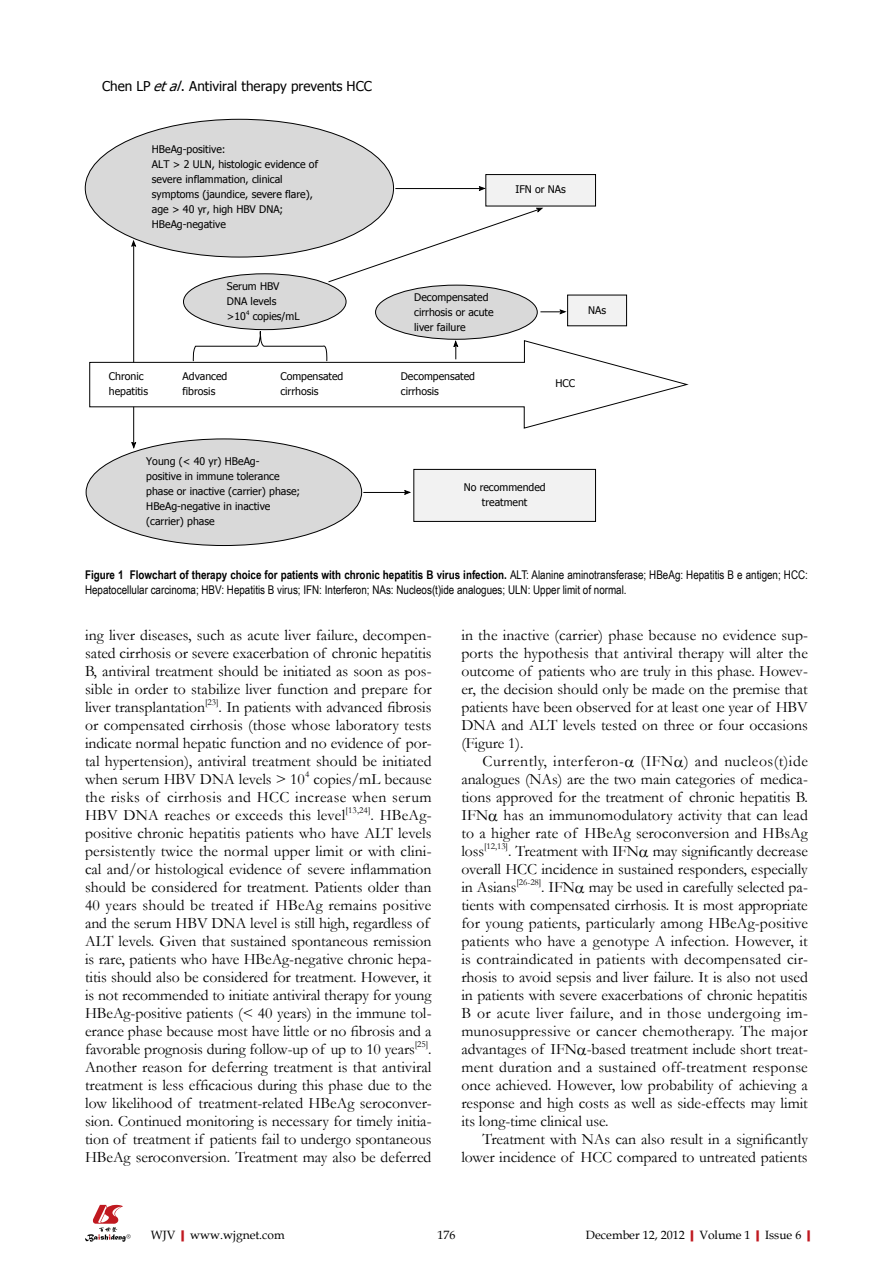
<style>
.page{position:relative;width:893px;height:1263px;background:#fff}
.page>*{position:absolute;margin:0;border:0;box-sizing:border-box;transform-origin:0 0}
.t1{font:15.75px/18px "Garamond";letter-spacing:-.005em;color:#000;text-align:justify}
.t2{font:13.5px "Tahoma";color:#000}
.t3{font:12px/15px "Arial Narrow";color:#000}
.t4{font:12px "Book Antiqua";color:#000}
.t5{font:10.5px/15px "Tahoma";color:#000}
.t6{font:9.15px "Garamond";letter-spacing:-.005em;color:#000}
.t7{font:6.15px "Tahoma";color:#000}
.s1{font-style:italic}
.s2{font-weight:700}
.s3{font-weight:700;color:#c01920}
</style>
<div class="page">
<svg style="left:85px;top:1205px;width:46px;height:37px"></svg>
<svg style="left:131px;top:442px;width:5px;height:6px"></svg>
<hr style="left:133px;top:244px;width:1px;height:200px;background:#000">
<svg style="left:131px;top:241px;width:5px;height:6px"></svg>
<svg style="left:89px;top:340px;width:599px;height:89px"></svg>
<div style="left:486px;top:175px;width:109px;height:31px;background:#f2f2f2"></div>
<div style="left:486px;top:174px;width:110px;height:32px;border:1px solid #000"></div>
<div style="left:568px;top:295px;width:59px;height:31px;background:#f2f2f2"></div>
<div style="left:567px;top:295px;width:60px;height:31px;border:1px solid #000"></div>
<div style="left:85px;top:119px;width:309px;height:138px;background:#d9d9d9;border-radius:50%"></div>
<div style="left:183px;top:274px;width:163px;height:56px;background:#d9d9d9;border-radius:50%"></div>
<div style="left:183px;top:274px;width:163px;height:56px;border:1px solid #000;border-radius:50%"></div>
<div style="left:376px;top:285px;width:161px;height:54px;background:#d9d9d9;border-radius:50%"></div>
<div style="left:375px;top:285px;width:162px;height:54px;border:1px solid #000;border-radius:50%"></div>
<div style="left:86px;top:439px;width:276px;height:106px;background:#d9d9d9;border-radius:50%"></div>
<div style="left:414px;top:469px;width:181px;height:52px;background:#f2f2f2"></div>
<div style="left:414px;top:469px;width:182px;height:53px;border:1px solid #000"></div>
<svg style="left:479px;top:186px;width:6px;height:5px"></svg>
<hr style="left:395px;top:188px;width:86px;height:1px;background:#000">
<svg style="left:540px;top:309px;width:26px;height:5px"></svg>
<svg style="left:404px;top:490px;width:6px;height:5px"></svg>
<hr style="left:363px;top:492px;width:43px;height:1px;background:#000">
<svg style="left:453px;top:341px;width:5px;height:18px"></svg>
<svg style="left:328px;top:208px;width:215px;height:74px"></svg>
<svg style="left:193px;top:331px;width:134px;height:31px"></svg>
<p class="t2" style="left:102px;top:77px;width:271px">Chen LP <span class="s1">etal</span>. Antiviral therapy prevents HCC</p>
<p class="t5" style="left:152px;top:141px;width:168px">HBeAg-positive:<br>ALT &gt; 2 ULN, histologic evidence of severe inflammation, clinical symptoms (jaundice, severe flare), age &gt; 40 yr, high HBV DNA;<br>HBeAg-negative</p>
<p class="t5" style="left:515px;top:182px;width:52px">IFN or NAs</p>
<p class="t5" style="left:227px;top:279px;width:54px">Serum HBV<br>DNA levels &gt;10</p>
<p class="t7" style="left:246px;top:309px;width:5px">4</p>
<p class="t5" style="left:253px;top:309px;width:49px">copies/mL</p>
<p class="t5" style="left:414px;top:289px;width:81px">Decompensated cirrhosis or acute liver failure</p>
<p class="t5" style="left:588px;top:302px;width:19px">NAs</p>
<p class="t5" style="left:109px;top:368px;width:41px">Chronic hepatitis</p>
<p class="t5" style="left:183px;top:368px;width:46px">Advanced fibrosis</p>
<p class="t5" style="left:280px;top:368px;width:65px">Compensated cirrhosis</p>
<p class="t5" style="left:401px;top:368px;width:76px">Decompensated cirrhosis</p>
<p class="t5" style="left:555px;top:376px;width:21px">HCC</p>
<p class="t5" style="left:146px;top:453px;width:156px">Young (&lt; 40 yr) HBeAg-<br>positive in immune tolerance phase or inactive (carrier) phase;<br>HBeAg-negative in inactive (carrier) phase</p>
<p class="t5" style="left:464px;top:479px;width:83px;text-align:center">No recommended treatment</p>
<p class="t3" style="left:85px;top:567px;width:724px"><span class="s2">Figure 1 Flowchart of therapy choice for patients with chronic hepatitis B virus infection.</span> ALT: Alanine aminotransferase; HBeAg: Hepatitis B e antigen; HCC:<br>Hepatocellular carcinoma; HBV: Hepatitis B virus; IFN: Interferon; NAs: Nucleos(t)ide analogues; ULN: Upper limit of normal.</p>
<p class="t1" style="left:85px;top:626px;width:348px">ing liver diseases, such as acute liver failure, decompen&shy;sated cirrhosis or severe exacerbation of chronic hepatitis B, antiviral treatment should be initiated as soon as pos&shy;sible in order to stabilize liver function and prepare for liver transplantation</p>
<p class="t6" style="left:205px;top:695px;width:15px">[23]</p>
<p class="t1" style="left:85px;top:698px;width:348px;text-indent:134px">. In patients with advanced fibrosis or compensated cirrhosis (those whose laboratory tests indicate normal hepatic function and no evidence of por&shy;tal hypertension), antiviral treatment should be initiated when serum HBV DNA levels &gt; 10</p>
<p class="t6" style="left:305px;top:767px;width:6px">4</p>
<p class="t1" style="left:85px;top:770px;width:348px;text-indent:228px">copies/mL because the risks of cir-rhosis and HCC increase when serum HBV DNA reaches or exceeds this level</p>
<p class="t6" style="left:346px;top:803px;width:26px">[13,24]</p>
<p class="t1" style="left:85px;top:806px;width:348px;text-align:left;text-indent:286px">. HBeAg&shy;positive chronic hepatitis patients who have ALT levels persis- tently twice the normal upper limit or with clini&shy;cal and/or histological evidence of severe inflammation should be considered for treat-ment. Patients older than 40 years should be treated if HBeAg remains positive and the serum HBV DNA level is still high, regardless of ALT levels. Given that sustained spontaneous remission is rare, patients who have HBeAg-negative chronic hepa&shy;titis should also be considered for treatment. However, it is not recommended to initiate antiviral therapy for young HBeAg-positive patients (&lt; 40 years) in the immune tol&shy;erance phase because most have little or no fibrosis and a favorable prognosis during follow-up of up to 10 years</p>
<p class="t6" style="left:415px;top:1037px;width:15px">[25]</p>
<p class="t1" style="left:85px;top:1040px;width:348px;text-indent:343px">.<br>Another reason for deferring treatment is that antiviral treatment is less efficacious during this phase due to the low likelihood of treatment-related HBeAg seroconver&shy;sion. Continued monitoring is necessary for timely initia&shy;tion of treatment if patients fail to undergo spontaneous HBeAg seroconversion. Treatment may also be deferred</p>
<p class="t1" style="left:461px;top:626px;width:348px">in the inactive (carrier) phase because no evidence sup&shy;ports the hypothesis that antiviral therapy will alter the outcome of patients who are truly in this phase. Howev&shy;er, the decision should only be made on the premise that patients have been observed for at least one year of HBV DNA and ALT levels tested on three or four occasions (Figure 1).</p>
<p class="t1" style="left:461px;top:752px;width:348px;text-indent:21px">Currently, interferon- (IFN ) and nucleos(t)ide analogues (NAs) are the two main categories of medica&shy;tions approved for the treatment of chronic hepatitis B.<br>IFN has an immunomodulatory activity that can lead to a higher rate of HBeAg seroconversion and HBsAg loss</p>
<p class="t6" style="left:484px;top:839px;width:25px">[12,13]</p>
<p class="t1" style="left:461px;top:842px;width:348px;text-indent:47px">. Treatment with IFN may significantly decrease overall HCC incidence in sustained responders, especially in Asians</p>
<p class="t6" style="left:517px;top:875px;width:26px">[26-28]</p>
<p class="t1" style="left:461px;top:878px;width:348px;text-indent:80px">. IFN may be used in carefully selected pa&shy;tients with compensated cirrhosis. It is most appropriate for young patients, particularly among HBeAg-positive patients who have a genotype A infection. However, it is contraindicated in patients with decompensated cir&shy;rhosis to avoid sepsis and liver failure. It is also not used in patients with severe exacerbations of chronic hepatitis B or acute liver failure, and in those undergoing im&shy;munosuppressive or cancer chemotherapy. The major advantages of IFN -based treatment include short treat&shy;ment duration and a sustained off-treatment response once achieved. However, low probability of achieving a response and high costs as well as side-effects may limit its long-time clinical use.</p>
<p class="t1" style="left:461px;top:1130px;width:348px;text-align:right">Treatment with NAs can also result in a significantly lower incidence of HCC compared to untreated patients</p>
<p class="t4" style="left:151px;top:1226px;width:135px">WJV<span class="s3">|</span>www.wjgnet.com</p>
<p class="t4" style="left:437px;top:1226px;width:19px">176</p>
<p class="t4" style="left:586px;top:1226px;width:231px">December 12, 2012<span class="s3">|</span>Volume 1<span class="s3">|</span>Issue 6<span class="s3">|</span></p>
</div>
